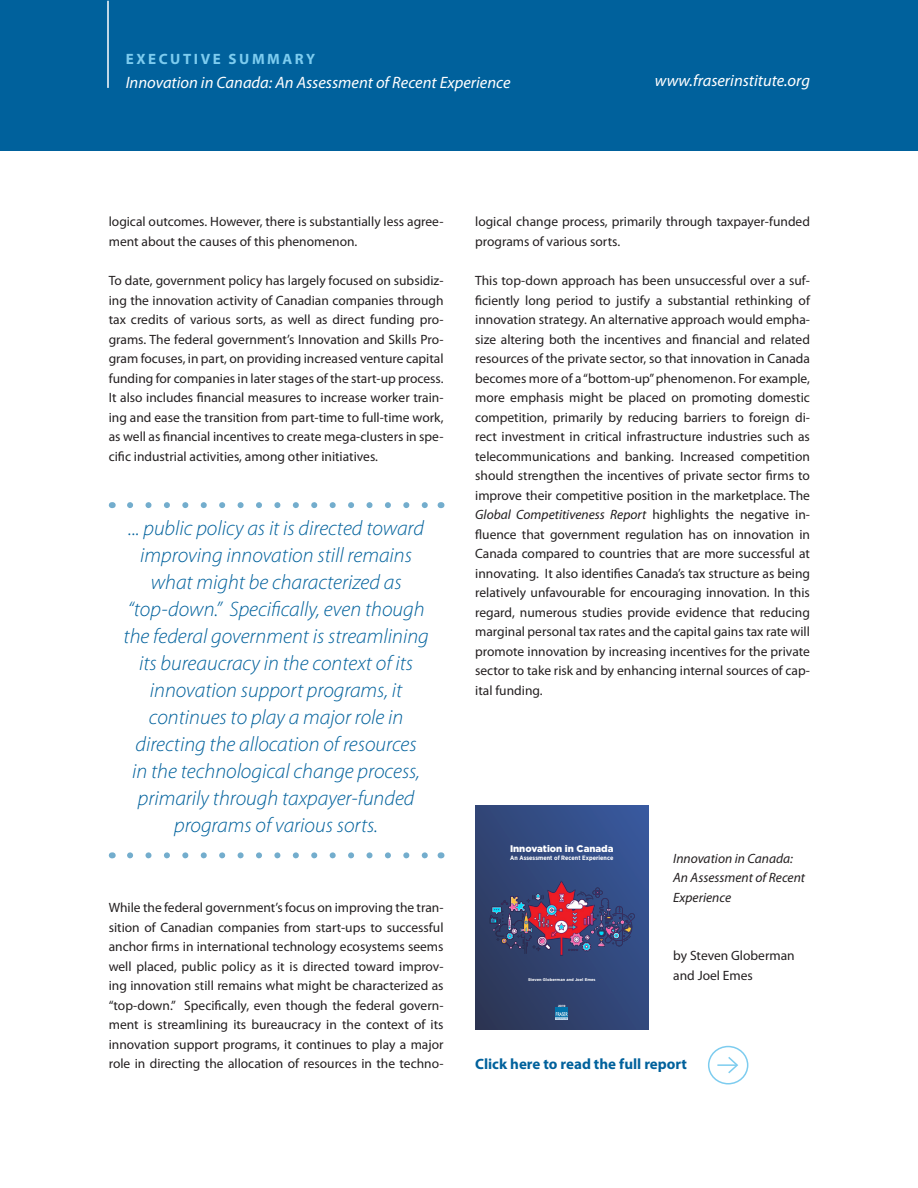
<style>
.page{position:relative;width:918px;height:1188px;background:#fff}
.page>*{position:absolute;margin:0;border:0;box-sizing:border-box;transform-origin:0 0}
.Pull_quote{font:italic 300 21px/27px "Myriad Pro";color:#00619c;text-align:center}
.Diagram_caption___Re{font:italic 16.5px "Myriad Pro";color:#fff}
.t1{font:700 15px "Myriad Pro";color:#00619c}
.t2{font:700 15px "Myriad Pro";letter-spacing:.17em;color:#7dccef}
.Body_copy{font:13.5px/19.5px "Myriad Pro";color:#231f20;text-align:justify}
.Diagram_caption___Re-2{font:italic 13.5px/19.5px "Myriad Pro";color:#231f20}
.Diagram_caption___Re-3{font:13.5px/19.5px "Myriad Pro";color:#231f20}
.t3{font:900 9.6px "Gotham";color:#fff}
.t4{font:700 6.3px "Gotham Narrow";letter-spacing:.01em;color:#fff}
.t5{font:700 3.9px "Gotham";color:#fff}
.t6{font:700 3.15px "Gotham";color:#fff}
.s1{font-style:italic}
</style>
<div class="page">
<svg style="left:130px;top:502px;width:298px;height:6px"></svg>
<svg style="left:130px;top:852px;width:298px;height:6px"></svg>
<div style="left:0;top:0;width:918px;height:150px;background:#00619c"></div>
<hr style="left:107px;top:1px;width:2px;height:87px;background:#fff">
<div style="left:708px;top:1046px;width:40px;height:38px;border:2px solid #7dccef;border-radius:50%"></div>
<svg style="left:717px;top:1057px;width:21px;height:17px"></svg>
<img style="left:475px;top:806px;width:173px;height:224px">
<img style="left:485px;top:878px;width:153px;height:82px">
<svg style="left:556px;top:1008px;width:12px;height:12px"></svg>
<p class="t2" style="left:126px;top:49px;width:191px">EXECUTIVE SUMMARY</p>
<p class="Diagram_caption___Re" style="left:126px;top:73px;width:386px">Innovation in Canada: An Assessment of Recent Experience</p>
<p class="Diagram_caption___Re" style="left:655px;top:71px;width:157px">www.fraserinstitute.org</p>
<p class="Body_copy" style="left:109px;top:212px;width:336px">logical outcomes. However, there is substantially less agree&shy;ment about the causes of this phenomenon.</p>
<p class="Body_copy" style="left:109px;top:271px;width:336px">To date, government policy has largely focused on subsidiz&shy;ing the innovation activity of Canadian companies through tax credits of various sorts, as well as direct funding pro&shy;grams. The federal government’s Innovation and Skills Pro&shy;gram focuses, in part, on providing increased venture capital funding for companies in later stages of the start-up process.<br>It also includes financial measures to increase worker train&shy;ing and ease the transition from part-time to full-time work, as well as financial incentives to create mega-clusters in spe&shy;cific industrial activities, among other initiatives.</p>
<p class="Pull_quote" style="left:124px;top:515px;width:307px">... public policy as it is directed toward improving innovation still remains what might be characterized as “top-down.” Specifically, even though the federal government is streamlining its bureaucracy in the context of its innovation support programs, it continues to play a major role in directing the allocation of resources<br>in the technological change process, primarily through taxpayer-funded programs of various sorts.</p>
<p class="Body_copy" style="left:109px;top:898px;width:336px">While the federal government’s focus on improving the tran&shy;sition of Canadian companies from start-ups to successful anchor firms in international technology ecosystems seems well placed, public policy as it is directed toward improv&shy;ing innovation still remains what might be characterized as “top-down.” Specifically, even though the federal govern&shy;ment is streamlining its bureaucracy in the context of its innovation support programs, it continues to play a major role in directing the allocation of resources in the techno-</p>
<p class="Body_copy" style="left:475px;top:212px;width:336px">logical change process, primarily through taxpayer-funded programs of various sorts.</p>
<p class="Body_copy" style="left:475px;top:271px;width:336px">This top-down approach has been unsuccessful over a suf&shy;ficiently long period to justify a substantial rethinking of innovation strategy. An alternative approach would empha&shy;size altering both the incentives and financial and related resources of the private sector, so that innovation in Canada becomes more of a “bottom-up” phenomenon. For example, more emphasis might be placed on promoting domestic competition, primarily by reducing barriers to foreign di&shy;rect investment in critical infrastructure industries such as telecommunications and banking. Increased competition should strengthen the incentives of private sector firms to improve their competitive position in the marketplace. The <span class="s1">Global Competitiveness Report</span> highlights the negative in&shy;fluence that government regulation has on innovation in Canada compared to countries that are more successful at innovating. It also identifies Canada’s tax structure as being relatively unfavourable for encouraging innovation. In this regard, numerous studies provide evidence that reducing marginal personal tax rates and the capital gains tax rate will promote innovation by increasing incentives for the private sector to take risk and by enhancing internal sources of cap&shy;ital funding.</p>
<p class="t3" style="left:510px;top:842px;width:105px">Innovation in Canada</p>
<p class="t4" style="left:510px;top:853px;width:105px">An Assessment of Recent Experience</p>
<p class="t5" style="left:528px;top:977px;width:69px">Steven Globerman and Joel Emes</p>
<p class="t6" style="left:558px;top:1003px;width:9px">2019</p>
<p class="Diagram_caption___Re-2" style="left:673px;top:848px;width:133px">Innovation in Canada:<br>An Assessment of Recent<br>Experience</p>
<p class="Diagram_caption___Re-3" style="left:673px;top:946px;width:123px">by Steven Globerman and Joel Emes</p>
<p class="t1" style="left:475px;top:1054px;width:213px">Click here to read the full report</p>
</div>
